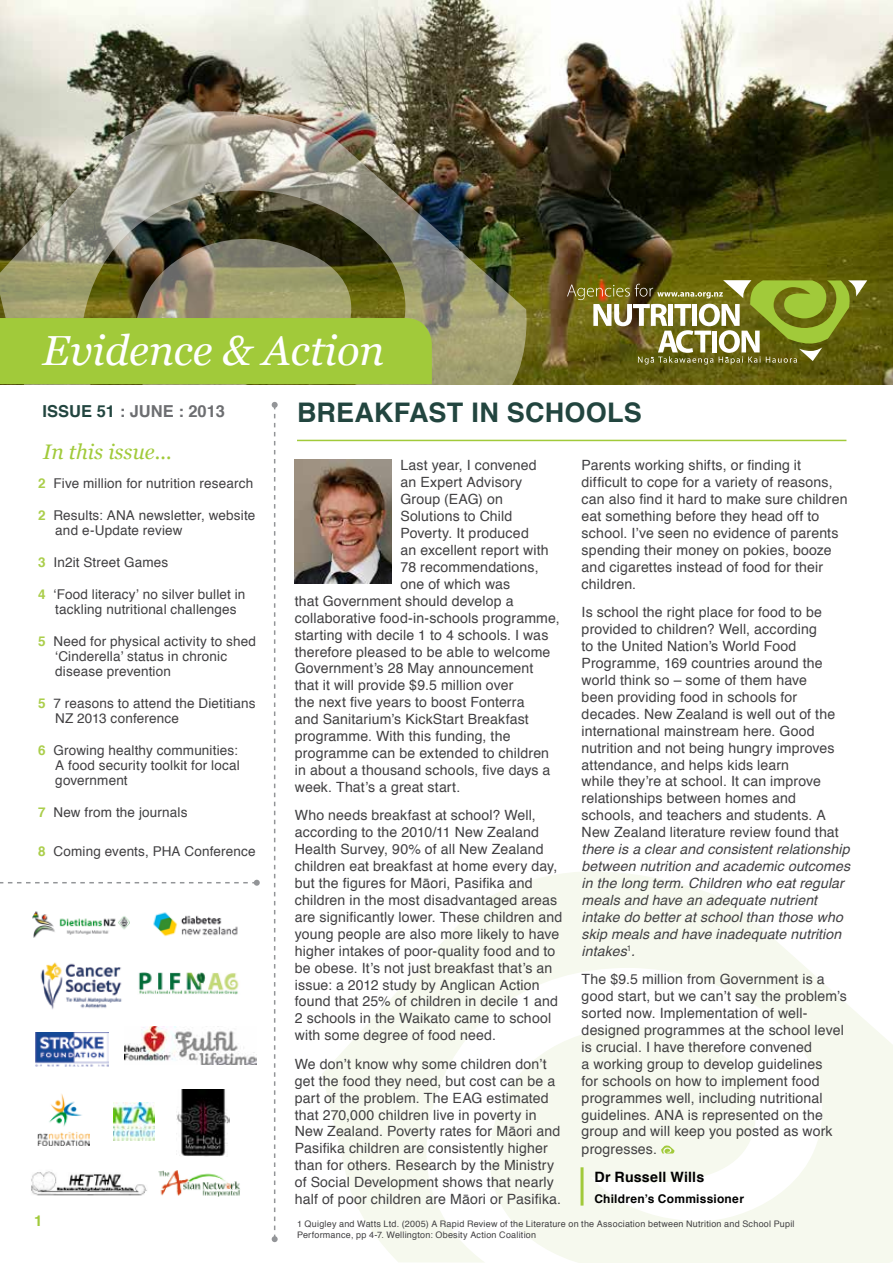
<style>
.page{position:relative;width:893px;height:1263px;background:#fff}
.page>*{position:absolute;margin:0;border:0;box-sizing:border-box;transform-origin:0 0}
.t1{font:italic 42px "Georgia";color:#fff}
.t2{font:700 27px "Helvetica";letter-spacing:.01em;color:#22453f}
.t3{font:italic 21px "Georgia";color:#a1ca3a}
.t4{font:700 16.5px "Helvetica";color:#6d6e71}
.t5{font:700 15px "Helvetica";color:#a1ca3a}
.t6{font:700 14.25px "Helvetica";letter-spacing:.01em;color:#000}
.t7{font:14.1px/17px "Helvetica";letter-spacing:.01em;color:#414042}
.t8{font:italic 14.1px/17px "Helvetica";letter-spacing:.01em;color:#414042}
.t9{font:13.5px/15px "Helvetica";letter-spacing:.015em;color:#414042}
.t10{font:700 12px "Helvetica";letter-spacing:.02em;color:#000}
.t11{font:9px/10.8px "Helvetica";letter-spacing:.025em;color:#414042}
.s1{color:#22453f}
.s2{font-weight:700;color:#abce4b}
</style>
<div class="page">
<img style="left:0;top:0;width:893px;height:384px">
<svg style="left:322px;top:871px;width:571px;height:392px;fill:#f6f9ee"></svg>
<img style="left:0;top:111px;width:528px;height:295px">
<svg style="left:567px;top:280px;width:300px;height:84px;background:#86873a"></svg>
<div style="left:0;top:318px;width:432px;height:66px;background:#a1ca3a"></div>
<svg style="left:661px;top:1145px;width:13px;height:8px"></svg>
<img style="left:40px;top:962px;width:82px;height:48px">
<img style="left:31px;top:1171px;width:116px;height:25px">
<img style="left:33px;top:911px;width:96px;height:27px">
<img style="left:113px;top:1103px;width:42px;height:38px">
<img style="left:38px;top:1094px;width:51px;height:51px">
<img style="left:36px;top:1032px;width:72px;height:34px">
<img style="left:153px;top:912px;width:85px;height:25px">
<img style="left:176px;top:1090px;width:54px;height:66px">
<img style="left:158px;top:1170px;width:82px;height:27px">
<svg style="left:272px;top:402px;width:6px;height:840px"></svg>
<svg style="left:0;top:880px;width:260px;height:6px"></svg>
<img style="left:138px;top:972px;width:101px;height:22px">
<img style="left:295px;top:460px;width:97px;height:124px">
<svg style="left:580px;top:1167px;width:4px;height:38px"></svg>
<hr style="left:297px;top:440px;width:549px;height:1px;background:#a1ca3a">
<img style="left:125px;top:1026px;width:131px;height:38px">
<h1 class="t1" style="left:43px;top:324px;width:343px">Evidence &amp; Action</h1>
<p class="t4" style="left:43px;top:398px;width:184px"><span class="s1">ISSUE 51</span> : JUNE : 2013</p>
<h3 class="t3" style="left:43px;top:439px;width:130px">In this issue...</h3>
<p class="t9" style="left:38px;top:476px;width:217px"><span class="s2">2</span> Five million for nutrition research</p>
<p class="t9" style="left:55px;top:508px;width:202px;text-indent:-17px"><span class="s2">2</span> Results: ANA newsletter, website and e-Update review</p>
<p class="t9" style="left:38px;top:555px;width:131px"><span class="s2">3</span> In2it Street Games</p>
<p class="t9" style="left:55px;top:587px;width:192px;text-indent:-17px"><span class="s2">4</span> ‘Food literacy’ no silver bullet in tackling nutritional challenges</p>
<p class="t9" style="left:55px;top:634px;width:202px;text-indent:-17px"><span class="s2">5</span> Need for physical activity to shed ‘Cinderella’ status in chronic disease prevention</p>
<p class="t9" style="left:55px;top:696px;width:202px;text-indent:-17px"><span class="s2">5</span> 7 reasons to attend the Dietitians<br>NZ 2013 conference</p>
<p class="t9" style="left:55px;top:743px;width:186px;text-indent:-17px"><span class="s2">6</span> Growing healthy communities:<br>A food security toolkit for local government</p>
<p class="t9" style="left:38px;top:805px;width:151px"><span class="s2">7</span> New from the journals</p>
<p class="t9" style="left:38px;top:844px;width:219px"><span class="s2">8</span> Coming events, PHA Conference</p>
<p class="t5" style="left:34px;top:1209px;width:10px">1</p>
<h2 class="t2" style="left:297px;top:391px;width:346px">BREAKFAST IN SCHOOLS</h2>
<p class="t7" style="left:400px;top:457px;width:138px">Last year, I convened</p>
<p class="t7" style="left:400px;top:474px;width:123px">an Expert Advisory</p>
<p class="t7" style="left:400px;top:491px;width:104px">Group (EAG) on</p>
<p class="t7" style="left:400px;top:508px;width:113px">Solutions to Child</p>
<p class="t7" style="left:400px;top:525px;width:130px">Poverty. It produced</p>
<p class="t7" style="left:400px;top:542px;width:150px">an excellent report with</p>
<p class="t7" style="left:400px;top:559px;width:140px">78 recommendations,</p>
<p class="t7" style="left:400px;top:576px;width:111px">one of which was</p>
<p class="t7" style="left:295px;top:593px;width:220px">that Government should develop a</p>
<p class="t7" style="left:295px;top:610px;width:266px">collaborative food-in-schools programme,</p>
<p class="t7" style="left:295px;top:627px;width:255px">starting with decile 1 to 4 schools. I was</p>
<p class="t7" style="left:295px;top:643px;width:257px">therefore pleased to be able to welcome</p>
<p class="t7" style="left:295px;top:660px;width:240px">Government’s 28 May announcement</p>
<p class="t7" style="left:295px;top:677px;width:220px">that it will provide $9.5 million over</p>
<p class="t7" style="left:295px;top:694px;width:231px">the next five years to boost Fonterra</p>
<p class="t7" style="left:295px;top:711px;width:236px">and Sanitarium’s KickStart Breakfast</p>
<p class="t7" style="left:295px;top:728px;width:217px">programme. With this funding, the</p>
<p class="t7" style="left:295px;top:745px;width:256px">programme can be extended to children</p>
<p class="t7" style="left:295px;top:762px;width:257px">in about a thousand schools, five days a</p>
<p class="t7" style="left:295px;top:779px;width:167px">week. That’s a great start.</p>
<p class="t7" style="left:295px;top:807px;width:269px">Who needs breakfast at school? Well, according to the 2010/11 New Zealand Health Survey, 90% of all New Zealand children eat breakfast at home every day, but the figures for Māori, Pasifika and children in the most disadvantaged areas are significantly lower. These children and young people are also more likely to have higher intakes of poor-quality food and to be obese. It’s not just breakfast that’s an issue: a 2012 study by Anglican Action found that 25% of children in decile 1 and 2 schools in the Waikato came to school with some degree of food need.</p>
<p class="t7" style="left:295px;top:1056px;width:268px">We don’t know why some children don’t get the food they need, but cost can be a part of the problem. The EAG estimated that 270,000 children live in poverty in New Zealand. Poverty rates for Māori and Pasifika children are consistently higher than for others. Research by the Ministry of Social Development shows that nearly half of poor children are Māori or Pasifika.</p>
<p class="t7" style="left:582px;top:457px;width:267px">Parents working shifts, or finding it difficult to cope for a variety of reasons, can also find it hard to make sure children eat something before they head off to school. I’ve seen no evidence of parents spending their money on pokies, booze and cigarettes instead of food for their children.</p>
<p class="t7" style="left:582px;top:604px;width:259px">Is school the right place for food to be provided to children? Well, according<br>to the United Nation’s World Food Programme, 169 countries around the world think so – some of them have been providing food in schools for decades. New Zealand is well out of the international mainstream here. Good nutrition and not being hungry improves attendance, and helps kids learn<br>while they’re at school. It can improve relationships between homes and schools, and teachers and students. A New Zealand literature review found that</p>
<p class="t8" style="left:582px;top:841px;width:270px">there is a clear and consistent relationship between nutrition and academic outcomes in the long term. Children who eat regular meals and have an adequate nutrient intake do better at school than those who skip meals and have inadequate nutrition intakes<sup>1</sup>.</p>
<p class="t7" style="left:582px;top:971px;width:267px">The $9.5 million from Government is a good start, but we can’t say the problem’s sorted now. Implementation of well&shy;designed programmes at the school level is crucial. I have therefore convened<br>a working group to develop guidelines<br>for schools on how to implement food programmes well, including nutritional guidelines. ANA is represented on the group and will keep you posted as work progresses.</p>
<p class="t6" style="left:594px;top:1165px;width:111px">Dr Russell Wills</p>
<p class="t10" style="left:594px;top:1188px;width:151px">Children’s Commissioner</p>
<p class="t11" style="left:297px;top:1219px;width:499px">1 Quigley and Watts Ltd. (2005) A Rapid Review of the Literature on the Association between Nutrition and School Pupil<br>Performance, pp 4-7. Wellington: Obesity Action Coalition</p>
</div>
